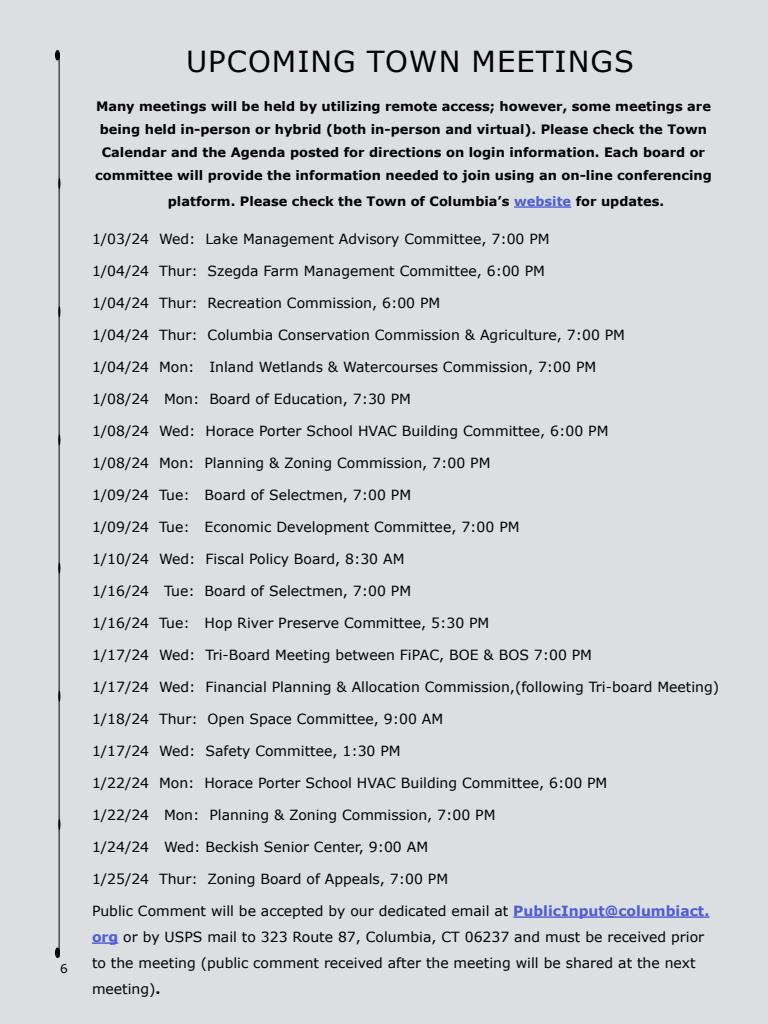
<style>
.page{position:relative;width:768px;height:1024px;background:#dbdfe2}
.page>*{position:absolute;margin:0;border:0;box-sizing:border-box;transform-origin:0 0}
.Body_Text{font:29px "Verdana";letter-spacing:.035em;color:#000}
.t1{font:14px/26px "Verdana";color:#000}
.t2{font:700 13px/23px "Verdana";color:#000;text-align:center}
.t3{font:12px "Verdana";color:#000}
.s1{color:#4f5cd6}
.s2{font-weight:700;color:#4f5cd6}
.s3{font-weight:700}
</style>
<div class="page">
<hr style="left:59px;top:55px;width:1px;height:902px;background:#000">
<svg style="left:58px;top:178px;width:2px;height:11px"></svg>
<svg style="left:58px;top:306px;width:2px;height:11px"></svg>
<svg style="left:58px;top:691px;width:2px;height:11px"></svg>
<svg style="left:58px;top:819px;width:2px;height:11px"></svg>
<hr style="left:56px;top:948px;width:4px;height:10px;background:#000;border-radius:50%">
<div style="left:55px;top:947px;width:5px;height:11px;border:1px solid #000;border-radius:50%"></div>
<hr style="left:56px;top:50px;width:4px;height:10px;background:#000;border-radius:50%">
<div style="left:55px;top:50px;width:5px;height:11px;border:1px solid #000;border-radius:50%"></div>
<hr style="left:514px;top:206px;width:57px;height:2px;background:#4f5cd6">
<hr style="left:513px;top:916px;width:196px;height:2px;background:#4f5cd6">
<hr style="left:92px;top:942px;width:26px;height:2px;background:#4f5cd6">
<p class="t3" style="left:60px;top:961px;width:9px">6</p>
<p class="Body_Text" style="left:186px;top:42px;width:449px">UPCOMING TOWN MEETINGS</p>
<p class="t2" style="left:95px;top:95px;width:618px">Many meetings will be held by utilizing remote access; however, some meetings are being held in-person or hybrid (both in-person and virtual). Please check the Town Calendar and the Agenda posted for directions on login information. Each board or committee will provide the information needed to join using an on-line conferencing</p>
<p class="t2" style="left:168px;top:190px;width:498px">platform. Please check the Town of Columbia’s <span class="s1">website</span> for updates.</p>
<p class="t1" style="left:92px;top:226px;width:459px">1/03/24 Wed: Lake Management Advisory Committee, 7:00 PM</p>
<p class="t1" style="left:92px;top:258px;width:455px">1/04/24 Thur: Szegda Farm Management Committee, 6:00 PM</p>
<p class="t1" style="left:92px;top:290px;width:350px">1/04/24 Thur: Recreation Commission, 6:00 PM</p>
<p class="t1" style="left:92px;top:322px;width:535px">1/04/24 Thur: Columbia Conservation Commission &amp; Agriculture, 7:00 PM</p>
<p class="t1" style="left:92px;top:354px;width:506px">1/04/24 Mon: Inland Wetlands &amp; Watercourses Commission, 7:00 PM</p>
<p class="t1" style="left:92px;top:386px;width:321px">1/08/24 Mon: Board of Education, 7:30 PM</p>
<p class="t1" style="left:92px;top:418px;width:518px">1/08/24 Wed: Horace Porter School HVAC Building Committee, 6:00 PM</p>
<p class="t1" style="left:92px;top:450px;width:400px">1/08/24 Mon: Planning &amp; Zoning Commission, 7:00 PM</p>
<p class="t1" style="left:92px;top:482px;width:321px">1/09/24 Tue: Board of Selectmen, 7:00 PM</p>
<p class="t1" style="left:92px;top:514px;width:429px">1/09/24 Tue: Economic Development Committee, 7:00 PM</p>
<p class="t1" style="left:92px;top:546px;width:314px">1/10/24 Wed: Fiscal Policy Board, 8:30 AM</p>
<p class="t1" style="left:92px;top:578px;width:321px">1/16/24 Tue: Board of Selectmen, 7:00 PM</p>
<p class="t1" style="left:92px;top:610px;width:399px">1/16/24 Tue: Hop River Preserve Committee, 5:30 PM</p>
<p class="t1" style="left:92px;top:642px;width:502px">1/17/24 Wed: Tri-Board Meeting between FiPAC, BOE &amp; BOS 7:00 PM</p>
<p class="t1" style="left:92px;top:674px;width:629px">1/17/24 Wed: Financial Planning &amp; Allocation Commission,(following Tri-board Meeting)</p>
<p class="t1" style="left:92px;top:706px;width:353px">1/18/24 Thur: Open Space Committee, 9:00 AM</p>
<p class="t1" style="left:92px;top:738px;width:310px">1/17/24 Wed: Safety Committee, 1:30 PM</p>
<p class="t1" style="left:92px;top:770px;width:517px">1/22/24 Mon: Horace Porter School HVAC Building Committee, 6:00 PM</p>
<p class="t1" style="left:92px;top:802px;width:405px">1/22/24 Mon: Planning &amp; Zoning Commission, 7:00 PM</p>
<p class="t1" style="left:92px;top:834px;width:338px">1/24/24 Wed: Beckish Senior Center, 9:00 AM</p>
<p class="t1" style="left:92px;top:866px;width:358px">1/25/24 Thur: Zoning Board of Appeals, 7:00 PM</p>
<p class="t1" style="left:92px;top:898px;width:619px">Public Comment will be accepted by our dedicated email at <span class="s2">PublicInput@columbiact. org</span> or by USPS mail to 323 Route 87, Columbia, CT 06237 and must be received prior to the meeting (public comment received after the meeting will be shared at the next meeting)<span class="s3">.</span></p>
</div>
